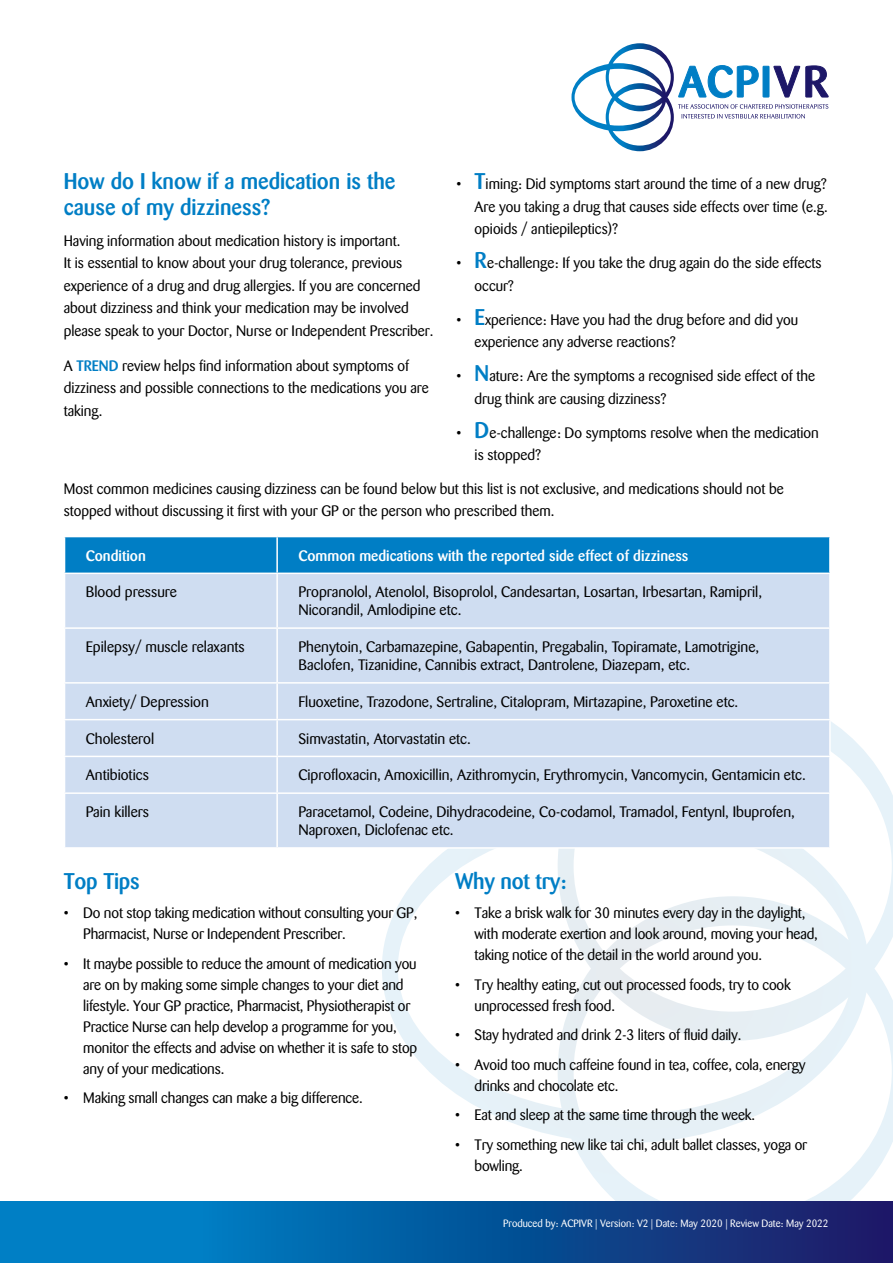
<style>
.page{position:relative;width:893px;height:1263px;background:#fff}
.page>*{position:absolute;margin:0;border:0;box-sizing:border-box;transform-origin:0 0}
.t1{font:500 22.5px/25.5px "Barmeno";color:#007ec5}
.t2{font:15px/22.5px "Barmeno";color:#000}
.t3{font:500 15px "Barmeno";color:#fff}
.t4{font:10.5px "Barmeno";color:#fff}
.s1{font-weight:500;color:#007ec5}
.s2{font-weight:500;font-size:22.5px;color:#007ec5}
</style>
<div class="page">
<svg style="left:382px;top:722px;width:511px;height:479px"></svg>
<div style="left:0;top:1201px;width:893px;height:62px;background:linear-gradient(to right,#0090d4,#191d67)"></div>
<svg style="left:571px;top:43px;width:258px;height:108px"></svg>
<div style="left:65px;top:537px;width:764px;height:36px;background:#007ec5"></div>
<div style="left:65px;top:574px;width:764px;height:273px;background:#cfddf1"></div>
<hr style="left:276px;top:537px;width:2px;height:36px;background:#fff">
<hr style="left:276px;top:574px;width:2px;height:53px;background:#fff">
<hr style="left:64px;top:627px;width:213px;height:2px;background:#fff">
<hr style="left:277px;top:627px;width:554px;height:2px;background:#fff">
<hr style="left:276px;top:629px;width:2px;height:53px;background:#fff">
<hr style="left:64px;top:682px;width:213px;height:2px;background:#fff">
<hr style="left:277px;top:682px;width:554px;height:2px;background:#fff">
<hr style="left:276px;top:684px;width:2px;height:35px;background:#fff">
<hr style="left:64px;top:719px;width:213px;height:1px;background:#fff">
<hr style="left:277px;top:719px;width:554px;height:1px;background:#fff">
<hr style="left:276px;top:720px;width:2px;height:36px;background:#fff">
<hr style="left:829px;top:720px;width:2px;height:36px;background:#fff">
<hr style="left:64px;top:756px;width:213px;height:1px;background:#fff">
<hr style="left:277px;top:756px;width:554px;height:1px;background:#fff">
<hr style="left:276px;top:757px;width:2px;height:35px;background:#fff">
<hr style="left:829px;top:757px;width:2px;height:35px;background:#fff">
<hr style="left:64px;top:792px;width:213px;height:2px;background:#fff">
<hr style="left:277px;top:792px;width:554px;height:2px;background:#fff">
<hr style="left:276px;top:794px;width:2px;height:53px;background:#fff">
<hr style="left:829px;top:794px;width:2px;height:53px;background:#fff">
<hr style="left:277px;top:847px;width:554px;height:2px;background:#fff">
<h1 class="t1" style="left:64px;top:169px;width:333px">How do I know if a medication is the cause of my dizziness?</h1>
<p class="t2" style="left:64px;top:229px;width:371px">Having information about medication history is important.<br>It is essential to know about your drug tolerance, previous experience of a drug and drug allergies. If you are concerned about dizziness and think your medication may be involved please speak to your Doctor, Nurse or Independent Prescriber.</p>
<p class="t2" style="left:64px;top:355px;width:367px">A <span class="s1">TREND</span> review helps find information about symptoms of dizziness and possible connections to the medications you are taking.</p>
<p class="t2" style="left:475px;top:173px;width:355px;text-align:justify;text-indent:-18px">• <span class="s2">T</span>iming: Did symptoms start around the time of a new drug?<br>Are you taking a drug that causes side effects over time (e.g. opioids / antiepileptics)?</p>
<p class="t2" style="left:475px;top:252px;width:349px;text-indent:-18px">• <span class="s2">R</span>e-challenge: If you take the drug again do the side effects occur?</p>
<p class="t2" style="left:475px;top:308px;width:325px;text-indent:-18px">• <span class="s2">E</span>xperience: Have you had the drug before and did you experience any adverse reactions?</p>
<p class="t2" style="left:475px;top:365px;width:342px;text-indent:-18px">• <span class="s2">N</span>ature: Are the symptoms a recognised side effect of the drug think are causing dizziness?</p>
<p class="t2" style="left:475px;top:421px;width:346px;text-indent:-18px">• <span class="s2">D</span>e-challenge: Do symptoms resolve when the medication is stopped?</p>
<p class="t2" style="left:64px;top:478px;width:722px">Most common medicines causing dizziness can be found below but this list is not exclusive, and medications should not be stopped without discussing it first with your GP or the person who prescribed them.</p>
<p class="t3" style="left:86px;top:546px;width:62px">Condition</p>
<p class="t3" style="left:298px;top:546px;width:392px">Common medications with the reported side effect of dizziness</p>
<p class="t2" style="left:86px;top:581px;width:93px">Blood pressure</p>
<p class="t2" style="left:298px;top:583px;width:465px;line-height:18px">Propranolol, Atenolol, Bisoprolol, Candesartan, Losartan, Irbesartan, Ramipril,<br>Nicorandil, Amlodipine etc.</p>
<p class="t2" style="left:86px;top:636px;width:161px">Epilepsy/ muscle relaxants</p>
<p class="t2" style="left:298px;top:638px;width:462px;line-height:18px">Phenytoin, Carbamazepine, Gabapentin, Pregabalin, Topiramate, Lamotrigine,<br>Baclofen, Tizanidine, Cannibis extract, Dantrolene, Diazepam, etc.</p>
<p class="t2" style="left:86px;top:690px;width:125px">Anxiety/ Depression</p>
<p class="t2" style="left:298px;top:690px;width:441px">Fluoxetine, Trazodone, Sertraline, Citalopram, Mirtazapine, Paroxetine etc.</p>
<p class="t2" style="left:86px;top:727px;width:70px">Cholesterol</p>
<p class="t2" style="left:298px;top:727px;width:174px">Simvastatin, Atorvastatin etc.</p>
<p class="t2" style="left:86px;top:764px;width:65px">Antibiotics</p>
<p class="t2" style="left:298px;top:764px;width:509px">Ciprofloxacin, Amoxicillin, Azithromycin, Erythromycin, Vancomycin, Gentamicin etc.</p>
<p class="t2" style="left:86px;top:801px;width:65px">Pain killers</p>
<p class="t2" style="left:298px;top:803px;width:498px;line-height:18px">Paracetamol, Codeine, Dihydracodeine, Co-codamol, Tramadol, Fentynl, Ibuprofen,<br>Naproxen, Diclofenac etc.</p>
<h1 class="t1" style="left:64px;top:868px;width:78px">Top Tips</h1>
<p class="t2" style="left:83px;top:903px;width:336px;line-height:21px;text-indent:-19px">• Do not stop taking medication without consulting your GP,<br>Pharmacist, Nurse or Independent Prescriber.</p>
<p class="t2" style="left:83px;top:953px;width:336px;line-height:21px;text-indent:-19px">• It maybe possible to reduce the amount of medication you are on by making some simple changes to your diet and lifestyle. Your GP practice, Pharmacist, Physiotherapist or Practice Nurse can help develop a programme for you, monitor the effects and advise on whether it is safe to stop any of your medications.</p>
<p class="t2" style="left:64px;top:1087px;width:300px">• Making small changes can make a big difference.</p>
<h1 class="t1" style="left:455px;top:868px;width:113px">Why not try:</h1>
<p class="t2" style="left:475px;top:903px;width:345px;line-height:21px;text-indent:-19px">• Take a brisk walk for 30 minutes every day in the daylight, with moderate exertion and look around, moving your head, taking notice of the detail in the world around you.</p>
<p class="t2" style="left:475px;top:974px;width:318px;line-height:21px;text-indent:-19px">• Try healthy eating, cut out processed foods, try to cook unprocessed fresh food.</p>
<p class="t2" style="left:455px;top:1024px;width:288px">• Stay hydrated and drink 2-3 liters of fluid daily.</p>
<p class="t2" style="left:475px;top:1054px;width:332px;line-height:21px;text-indent:-19px">• Avoid too much caffeine found in tea, coffee, cola, energy drinks and chocolate etc.</p>
<p class="t2" style="left:455px;top:1104px;width:302px">• Eat and sleep at the same time through the week.</p>
<p class="t2" style="left:475px;top:1134px;width:334px;line-height:21px;text-indent:-19px">• Try something new like tai chi, adult ballet classes, yoga or bowling.</p>
<p class="t4" style="left:503px;top:1217px;width:327px">Produced by: ACPIVR | Version: V2 | Date: May 2020 | Review Date: May 2022</p>
</div>
